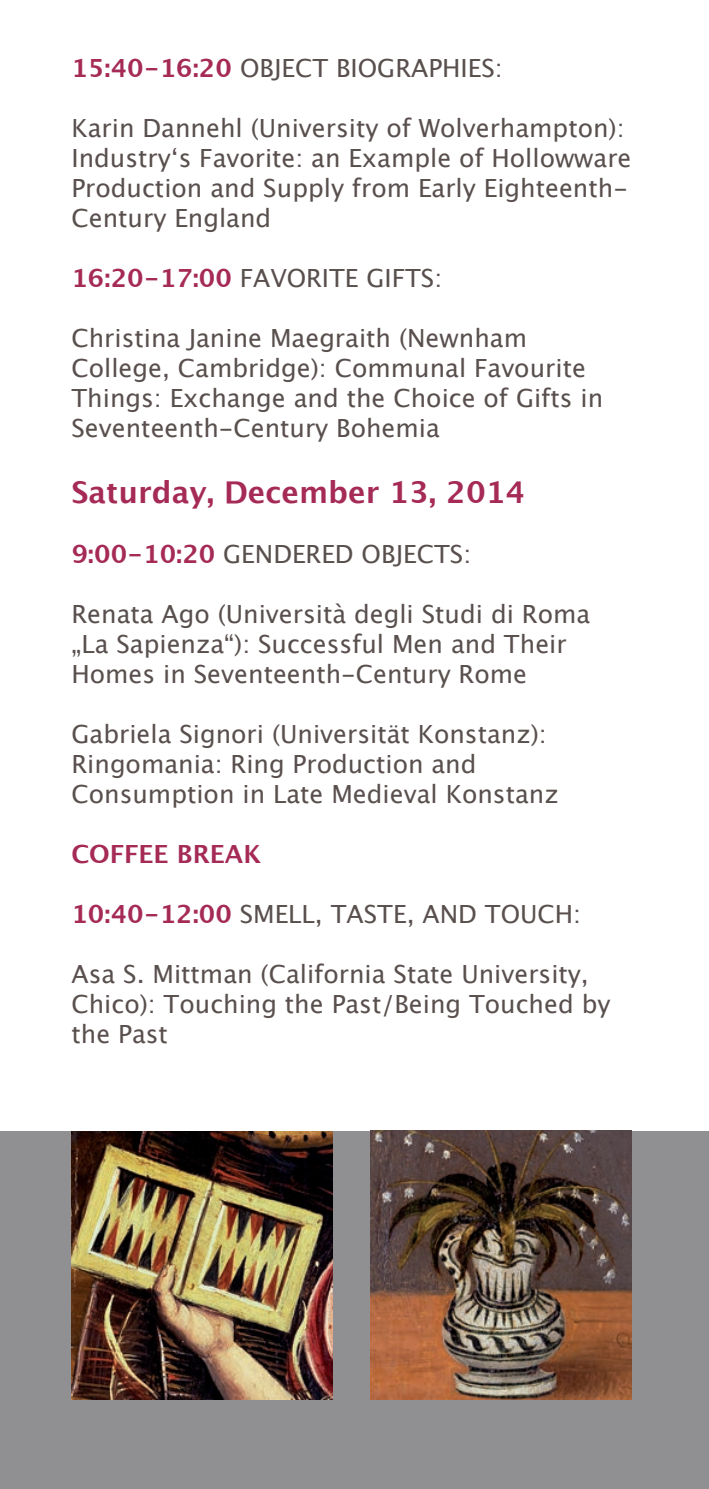
<style>
.page{position:relative;width:709px;height:1489px;background:#fff}
.page>*{position:absolute;margin:0;border:0;box-sizing:border-box;transform-origin:0 0}
.t1{font:700 30px "Lucida Grande";color:#a52a56}
.t2{font:25px/30px "Lucida Grande";color:#59504e}
.t3{font:700 25px "Lucida Grande";color:#a52a56}
.s1{font-weight:700;color:#a52a56}
.s2{font-weight:400;color:#59504e}
</style>
<div class="page">
<div style="left:0;top:1131px;width:709px;height:357px;background:#908f92"></div>
<img style="left:370px;top:1130px;width:261px;height:269px">
<img style="left:72px;top:1131px;width:260px;height:267px">
<p class="t2" style="left:71px;top:53px;width:384px"><span class="s1">15:40-16:20</span> Object biographies</p>
<p class="t2" style="left:495px;top:53px;width:9px">:</p>
<p class="t2" style="left:71px;top:113px;width:561px">Karin Dannehl (University of Wolverhampton):<br>Industry‘s Favorite: an Example of Hollowware Production and Supply from Early Eighteenth-Century England</p>
<p class="t2" style="left:71px;top:263px;width:372px"><span class="s1">16:20-17:00</span> Favo rite Gifts:</p>
<p class="t2" style="left:71px;top:323px;width:533px">Christina Janine Maegraith (Newnham College, Cambridge): Communal Favourite Things: Exchange and the Choice of Gifts in Seventeenth-Century Bohemia</p>
<p class="t1" style="left:71px;top:468px;width:455px">Saturday, December 13, 2014</p>
<p class="t3" style="left:71px;top:534px;width:169px">9:00-10:20 <span class="s2">Gen</span></p>
<p class="t2" style="left:273px;top:539px;width:199px">dered Objects:</p>
<p class="t2" style="left:71px;top:599px;width:520px">Renata Ago (Università degli Studi di Roma „La Sapienza“): Successful Men and Their<br>Homes in Seventeenth-Century Rome</p>
<p class="t2" style="left:71px;top:719px;width:488px">Gabriela Signori (Universität Konstanz):<br>Ringomania: Ring Production and<br>Consumption in Late Medieval Konstanz</p>
<p class="t3" style="left:71px;top:834px;width:191px">COFFEE BREAK</p>
<p class="t2" style="left:71px;top:899px;width:431px"><span class="s1">10:40-12:00</span> Smell, Taste, an d Tou</p>
<p class="t2" style="left:537px;top:899px;width:45px">ch:</p>
<p class="t2" style="left:71px;top:959px;width:540px">Asa S. M ittman (California State University,<br>Chico): Touching the Past/Being Touched by the Past</p>
</div>
